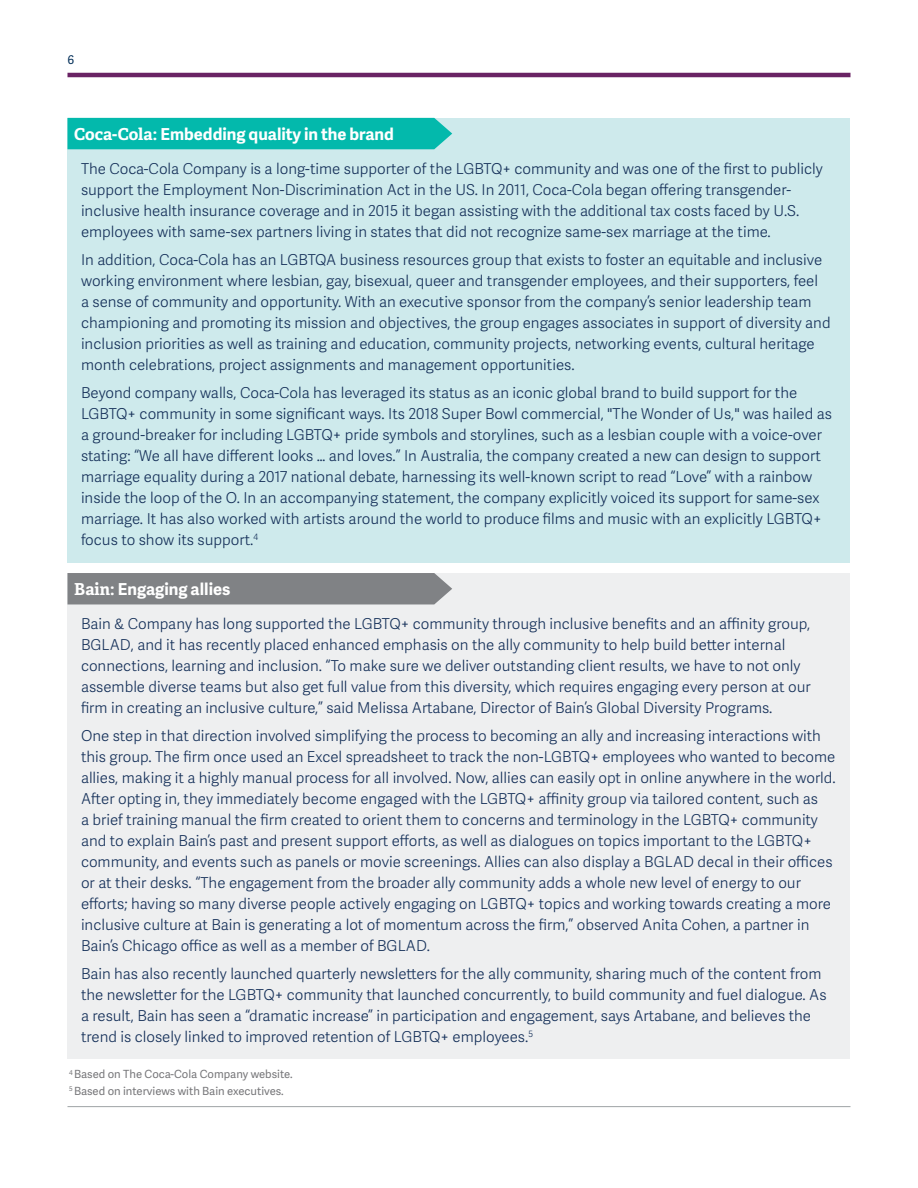
<style>
.page{position:relative;width:918px;height:1188px;background:#fff}
.page>*{position:absolute;margin:0;border:0;box-sizing:border-box;transform-origin:0 0}
.t1{font:700 16.5px "Adelle Sans";color:#fff}
.t2{font:15px/21px "Adelle Sans Lt";color:#153059}
.t3{font:12px "Adelle Sans";color:#002d57}
.footnotes{font:11.25px "Adelle Sans";color:#77777a}
.s1{font-family:"Adelle"}
</style>
<div class="page">
<hr style="left:68px;top:73px;width:782px;height:4px;background:#6a2364">
<hr style="left:68px;top:1106px;width:782px;height:1px;background:#9fa3a6">
<div style="left:68px;top:118px;width:782px;height:445px;background:#ceeaec"></div>
<div style="left:68px;top:573px;width:782px;height:486px;background:#eeeff0"></div>
<div style="left:68px;top:118px;width:384px;height:31px;background:#03b9ac"></div>
<div style="left:68px;top:573px;width:384px;height:31px;background:#808285"></div>
<p class="t3" style="left:68px;top:51px;width:8px">6</p>
<p class="t1" style="left:74px;top:122px;width:321px"><span class="s1">Coca-Cola:</span> Embedding quality in the brand</p>
<p class="t2" style="left:81px;top:158px;width:743px">The Coca-Cola Company is a long-time supporter of the LGBTQ+ community and was one of the first to publicly support the Employment Non-Discrimination Act in the US. In 2011, Coca-Cola began offering transgender&shy;inclusive health insurance coverage and in 2015 it began assisting with the additional tax costs faced by U.S. employees with same-sex partners living in states that did not recognize same-sex marriage at the time.</p>
<p class="t2" style="left:81px;top:249px;width:751px">In addition, Coca-Cola has an LGBTQA business resources group that exists to foster an equitable and inclusive working environment where lesbian, gay, bisexual, queer and transgender employees, and their supporters, feel<br>a sense of community and opportunity. With an executive sponsor from the company’s senior leadership team championing and promoting its mission and objectives, the group engages associates in support of diversity and inclusion priorities as well as training and education, community projects, networking events, cultural heritage month celebrations, project assignments and management opportunities.</p>
<p class="t2" style="left:81px;top:381px;width:753px">Beyond company walls, Coca-Cola has leveraged its status as an iconic global brand to build support for the LGBTQ+ community in some significant ways. Its 2018 Super Bowl commercial, "The Wonder of Us," was hailed as a ground-breaker for including LGBTQ+ pride symbols and storylines, such as a lesbian couple with a voice-over stating: “We all have different looks … and loves.” In Australia, the company created a new can design to support marriage equality during a 2017 national debate, harnessing its well-known script to read “Love” with a rainbow inside the loop of the O. In an accompanying statement, the company explicitly voiced its support for same-sex marriage. It has also worked with artists around the world to produce films and music with an explicitly LGBTQ+ focus to show its support.<sup>4</sup></p>
<p class="t1" style="left:74px;top:577px;width:158px"><span class="s1">Bain:</span> Engaging allies</p>
<p class="t2" style="left:81px;top:613px;width:731px">Bain &amp; Company has long supported the LGBTQ+ community through inclusive benefits and an affinity group, BGLAD, and it has recently placed enhanced emphasis on the ally community to help build better internal connections, learning and inclusion. “To make sure we deliver outstanding client results, we have to not only assemble diverse teams but also get full value from this diversity, which requires engaging every person at our firm in creating an inclusive culture,” said Melissa Artabane, Director of Bain’s Global Diversity Programs.</p>
<p class="t2" style="left:81px;top:725px;width:756px">One step in that direction involved simplifying the process to becoming an ally and increasing interactions with this group. The firm once used an Excel spreadsheet to track the non-LGBTQ+ employees who wanted to become allies, making it a highly manual process for all involved. Now, allies can easily opt in online anywhere in the world.<br>After opting in, they immediately become engaged with the LGBTQ+ affinity group via tailored content, such as<br>a brief training manual the firm created to orient them to concerns and terminology in the LGBTQ+ community and to explain Bain’s past and present support efforts, as well as dialogues on topics important to the LGBTQ+ community, and events such as panels or movie screenings. Allies can also display a BGLAD decal in their offices or at their desks. “The engagement from the broader ally community adds a whole new level of energy to our efforts; having so many diverse people actively engaging on LGBTQ+ topics and working towards creating a more inclusive culture at Bain is generating a lot of momentum across the firm,” observed Anita Cohen, a partner in Bain’s Chicago office as well as a member of BGLAD.</p>
<p class="t2" style="left:81px;top:963px;width:747px">Bain has also recently launched quarterly newsletters for the ally community, sharing much of the content from the newsletter for the LGBTQ+ community that launched concurrently, to build community and fuel dialogue. As a result, Bain has seen a “dramatic increase” in participation and engagement, says Artabane, and believes the trend is closely linked to improved retention of LGBTQ+ employees.<sup>5</sup></p>
<p class="footnotes" style="left:69px;top:1066px;width:225px"><sup>4</sup> Based on The Coca-Cola Company website.</p>
<p class="footnotes" style="left:69px;top:1083px;width:216px"><sup>5</sup> Based on interviews with Bain executives.</p>
</div>
